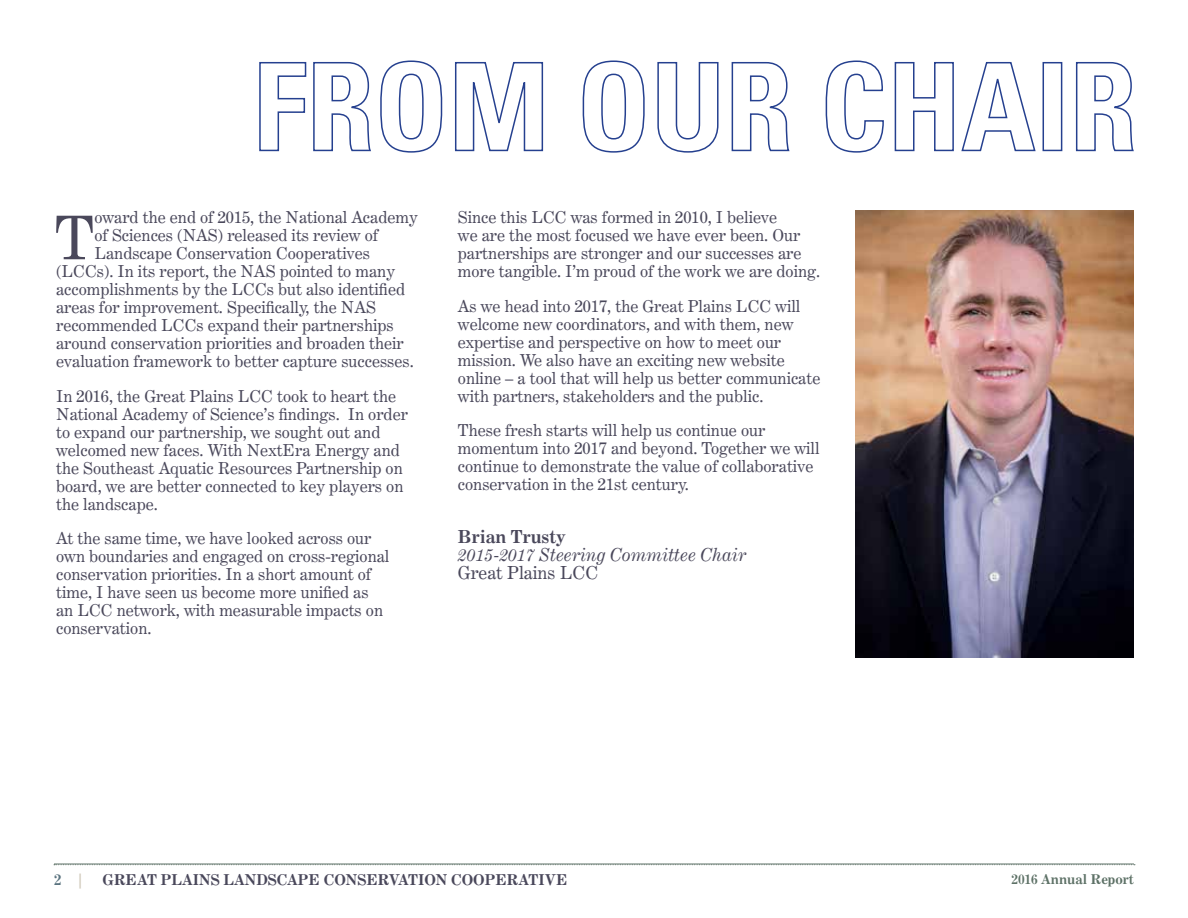
<style>
.page{position:relative;width:1188px;height:918px;background:#fff}
.page>*{position:absolute;margin:0;border:0;box-sizing:border-box;transform-origin:0 0}
.t1{font:60.3px "Century Expanded BT";color:#4a485b}
.t2{font:italic 18px "Century Expanded BT";color:#4a485b}
.t3{font:18px "Century Expanded BT";color:#4a485b}
.t4{font:700 18px "Century Expanded BT";color:#4a485b}
.t5{font:16.5px/18px "Century Expanded BT";color:#4a485b}
.t6{font:700 15px "Century Expanded BT";color:#4a485b}
.t7{font:700 13.5px "Century Expanded BT";color:#5d7166}
.s1{color:#5a737f}
.s2{color:#d1cabb}
</style>
<div class="page">
<svg style="left:54px;top:864px;width:1081px;height:1px"></svg>
<img style="left:856px;top:210px;width:278px;height:447px">
<svg style="left:259px;top:60px;width:875px;height:93px"></svg>
<h1 class="t1" style="left:55px;top:201px;width:41px">T</h1>
<p class="t5" style="left:94px;top:208px;width:325px">oward the end of 2015, the National Academy</p>
<p class="t5" style="left:94px;top:226px;width:286px">of Sciences (NAS) released its review of</p>
<p class="t5" style="left:94px;top:244px;width:277px">Landscape Conservation Cooperatives</p>
<p class="t5" style="left:56px;top:262px;width:340px">(LCCs). In its report, the NAS pointed to many</p>
<p class="t5" style="left:56px;top:280px;width:350px">accomplishments by the LCCs but also identified</p>
<p class="t5" style="left:56px;top:298px;width:321px">areas for improvement. Specifically, the NAS</p>
<p class="t5" style="left:56px;top:316px;width:339px">recommended LCCs expand their partnerships</p>
<p class="t5" style="left:56px;top:334px;width:349px">around conservation priorities and broaden their</p>
<p class="t5" style="left:56px;top:352px;width:359px">evaluation framework to better capture successes.</p>
<p class="t5" style="left:56px;top:387px;width:353px">In 2016, the Great Plains LCC took to heart the National Academy of Science’s findings. In order to expand our partnership, we sought out and welcomed new faces. With NextEra Energy and the Southeast Aquatic Resources Partnership on board, we are better connected to key players on the landscape.</p>
<p class="t5" style="left:56px;top:529px;width:335px">At the same time, we have looked across our own boundaries and engaged on cross-regional conservation priorities. In a short amount of time, I have seen us become more unified as an LCC network, with measurable impacts on conservation.</p>
<p class="t5" style="left:458px;top:208px;width:364px">Since this LCC was formed in 2010, I believe<br>we are the most focused we have ever been. Our partnerships are stronger and our successes are more tangible. I’m proud of the work we are doing.</p>
<p class="t5" style="left:458px;top:297px;width:364px">As we head into 2017, the Great Plains LCC will welcome new coordinators, and with them, new expertise and perspective on how to meet our mission. We also have an exciting new website online – a tool that will help us better communicate with partners, stakeholders and the public.</p>
<p class="t5" style="left:458px;top:421px;width:363px">These fresh starts will help us continue our momentum into 2017 and beyond. Together we will continue to demonstrate the value of collaborative conservation in the 21st century.</p>
<p class="t4" style="left:458px;top:525px;width:109px">BRIAN TRUSTY</p>
<p class="t2" style="left:458px;top:543px;width:290px">2015-2017 Steering Committee Chair</p>
<p class="t3" style="left:458px;top:561px;width:142px">Great Plains LCC</p>
<p class="t6" style="left:54px;top:870px;width:515px"><span class="s1">2</span> <span class="s2">|</span> GREAT PLAINS LANDSCAPE CONSERVATION COOPERATIVE</p>
<p class="t7" style="left:1011px;top:871px;width:124px">2016 ANNUAL REPORT</p>
</div>
